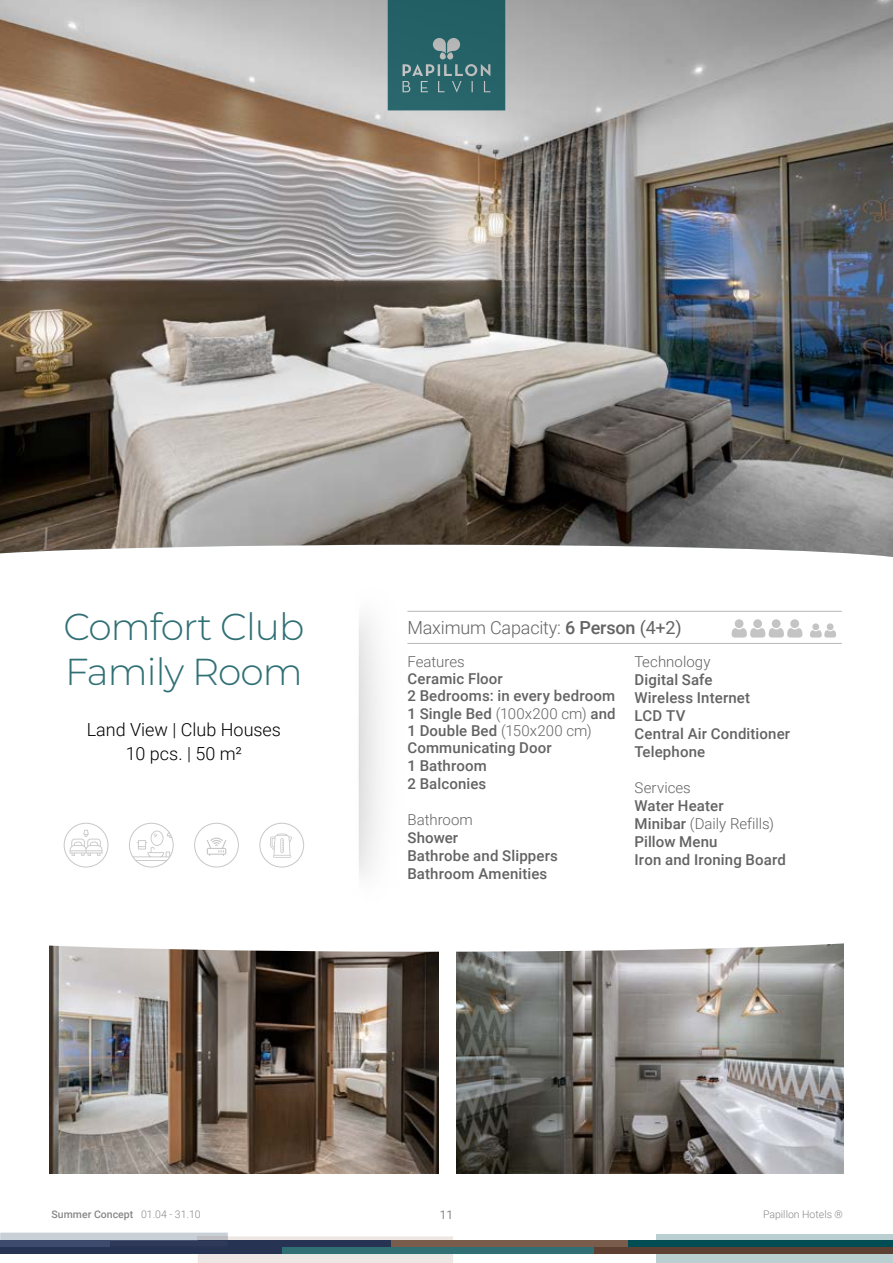
<style>
.page{position:relative;width:893px;height:1263px;background:#fff}
.page>*{position:absolute;margin:0;border:0;box-sizing:border-box;transform-origin:0 0}
.t1{font:300 37.5px/45px "Montserrat";letter-spacing:-.025em;color:#307075}
.t2{font:300 18px/24px "Roboto";color:#000;text-align:center}
.t3{font:300 18px "Roboto";letter-spacing:-.01em;color:#646363}
.t4{font:500 15px/18px "Roboto";letter-spacing:.01em;color:#646363}
.t5{font:300 15px "Roboto";color:#646363}
.t6{font:12px "Roboto";color:#878787}
.t7{font:500 10.5px "Roboto";color:#878787}
.t8{font:300 10.5px "Roboto";color:#878787}
.s1{font-weight:500}
.s2{font-weight:400}
.s3{font-weight:300}
</style>
<div class="page">
<div style="left:656px;top:1234px;width:237px;height:29px;background:#bacfd1"></div>
<div style="left:582px;top:1247px;width:311px;height:7px;background:#5e4033"></div>
<div style="left:391px;top:1240px;width:245px;height:7px;background:#7a5c4d"></div>
<div style="left:628px;top:1240px;width:265px;height:7px;background:#004d54"></div>
<svg style="left:0;top:1232px;width:453px;height:31px"></svg>
<div style="left:0;top:1240px;width:109px;height:6px;background:#3d4a6e"></div>
<div style="left:282px;top:1247px;width:311px;height:7px;background:#307075"></div>
<img style="left:0;top:0;width:893px;height:557px">
<img style="left:456px;top:952px;width:388px;height:221px">
<img style="left:49px;top:952px;width:389px;height:221px">
<div style="left:64px;top:823px;width:44px;height:44px;border:1px solid #c7c7c7;border-radius:50%"></div>
<svg style="left:70px;top:830px;width:32px;height:26px"></svg>
<div style="left:129px;top:823px;width:45px;height:44px;border:1px solid #c7c7c7;border-radius:50%"></div>
<svg style="left:132px;top:823px;width:41px;height:38px"></svg>
<div style="left:194px;top:823px;width:45px;height:44px;border:1px solid #c7c7c7;border-radius:50%"></div>
<svg style="left:207px;top:837px;width:19px;height:19px"></svg>
<div style="left:259px;top:823px;width:45px;height:44px;border:1px solid #c7c7c7;border-radius:50%"></div>
<svg style="left:270px;top:834px;width:22px;height:24px"></svg>
<hr style="left:407px;top:643px;width:435px;height:1px;background:#b7b7b7">
<hr style="left:407px;top:611px;width:435px;height:1px;background:#b7b7b7">
<svg style="left:810px;top:623px;width:26px;height:14px"></svg>
<svg style="left:732px;top:619px;width:70px;height:18px"></svg>
<svg style="left:49px;top:943px;width:795px;height:9px"></svg>
<svg style="left:388px;top:0;width:117px;height:110px;background:#30696e"></svg>
<h1 class="t1" style="left:63px;top:603px;width:242px">Comfort Club<br>Family Room</h1>
<p class="t2" style="left:87px;top:717px;width:196px">Land View | Club Houses<br>10 pcs. | 50 m²</p>
<p class="t3" style="left:407px;top:614px;width:276px">Maximum Capacity: <span class="s1">6 Person</span> <span class="s2">(4+2)</span></p>
<p class="t5" style="left:407px;top:651px;width:59px">Features</p>
<p class="t4" style="left:407px;top:670px;width:210px;line-height:17.4px">Ceramic Floor<br>2 Bedrooms: in every bedroom<br>1 Single Bed <span class="s3">(100x200 cm)</span> and<br>1 Double Bed <span class="s3">(150x200 cm)<br></span>Communicating Door<br>1 Bathroom<br>2 Balconies</p>
<p class="t5" style="left:407px;top:809px;width:67px">Bathroom</p>
<p class="t4" style="left:407px;top:828px;width:152px">Shower<br>Bathrobe and Slippers<br>Bathroom Amenities</p>
<p class="t5" style="left:635px;top:651px;width:77px">Technology</p>
<p class="t4" style="left:635px;top:670px;width:157px">Digital Safe<br>Wireless Internet<br>LCD TV<br>Central Air Conditioner<br>Telephone</p>
<p class="t5" style="left:635px;top:777px;width:58px">Services</p>
<p class="t4" style="left:635px;top:796px;width:153px">Water Heater<br>Minibar <span class="s3">(Daily Refills)<br></span>Pillow Menu<br>Iron and Ironing Board</p>
<p class="t7" style="left:52px;top:1207px;width:151px">Summer Concept <span class="s3">01.04 - 31.10</span></p>
<p class="t6" style="left:440px;top:1206px;width:15px">11</p>
<p class="t8" style="left:763px;top:1207px;width:81px">Papillon Hotels ®</p>
</div>
